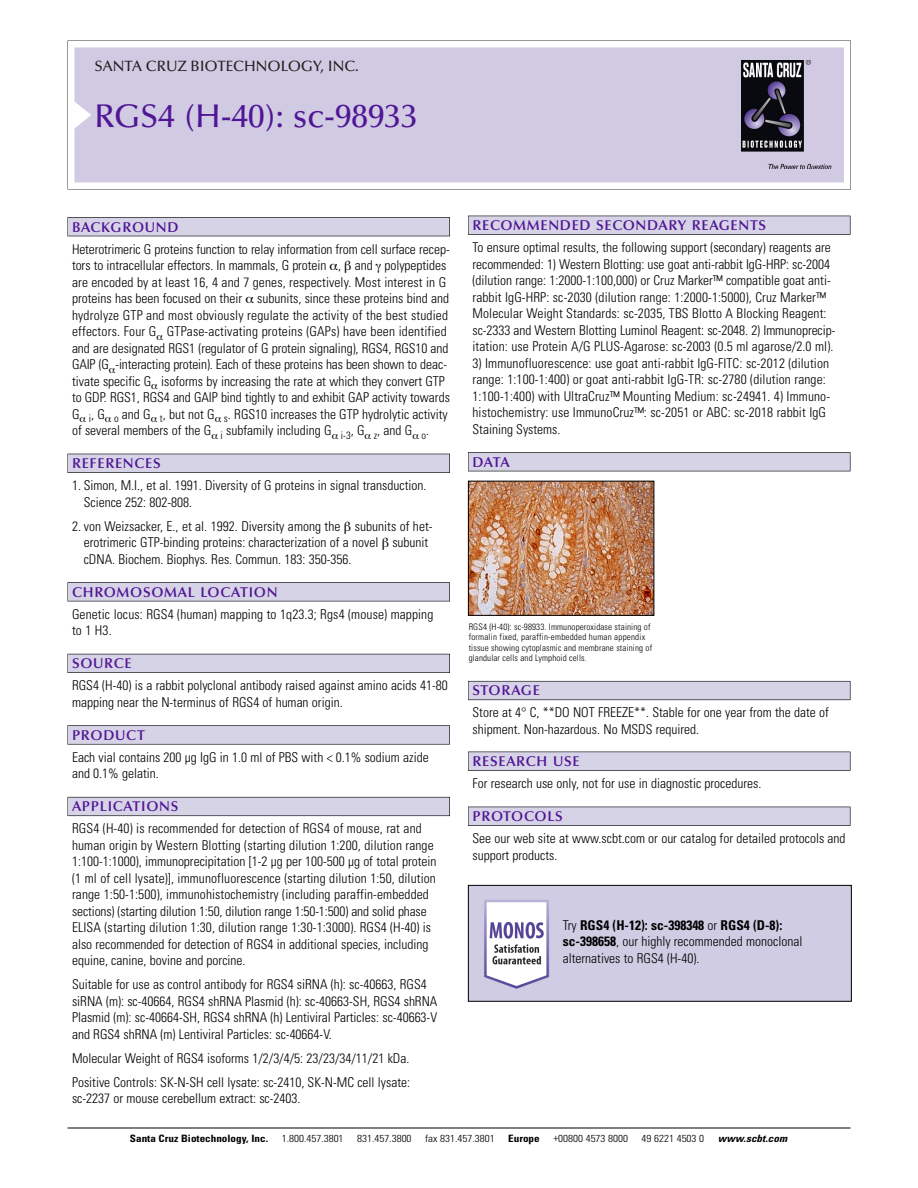
<style>
.page{position:relative;width:918px;height:1188px;background:#fff}
.page>*{position:absolute;margin:0;border:0;box-sizing:border-box;transform-origin:0 0}
.t1{font:500 33px "Optima";color:#511695}
.t2{font:500 15px "Optima";color:#231f20}
.t3{font:600 14.25px "Optima";letter-spacing:.05em;color:#511695}
.t4{font:300 condensed 13.5px/16.5px "Univers";color:#000}
.t5{font:300 condensed 10.2px "Univers";color:#000;scale:1.1 1}
.t6{font:700 condensed 10.2px "Univers";color:#000;scale:1.1 1}
.t7{font:italic 700 condensed 10.2px "Univers";letter-spacing:.005em;color:#000;scale:1.1 1}
.t8{font:300 condensed 9px/10.5px "Univers";letter-spacing:.015em;color:#000}
.s1{font-weight:700}
</style>
<div class="page">
<svg style="left:68px;top:40px;width:783px;height:149px"></svg>
<div style="left:74px;top:47px;width:770px;height:135px;background:#d1cae3"></div>
<img style="left:741px;top:60px;width:90px;height:108px">
<div style="left:68px;top:217px;width:382px;height:19px;background:#525156"></div>
<div style="left:68px;top:218px;width:381px;height:18px;background:#d7d3e7"></div>
<div style="left:68px;top:454px;width:382px;height:19px;background:#515055"></div>
<div style="left:68px;top:454px;width:381px;height:18px;background:#d7d3e7"></div>
<div style="left:68px;top:582px;width:382px;height:19px;background:#545357"></div>
<div style="left:68px;top:583px;width:381px;height:18px;background:#d7d3e7"></div>
<div style="left:68px;top:654px;width:382px;height:19px;background:#54535a"></div>
<div style="left:68px;top:654px;width:381px;height:18px;background:#d7d3e7"></div>
<svg style="left:68px;top:725px;width:382px;height:20px"></svg>
<div style="left:68px;top:726px;width:381px;height:18px;background:#d7d3e7"></div>
<div style="left:68px;top:797px;width:382px;height:19px;background:#66646e"></div>
<div style="left:68px;top:797px;width:381px;height:18px;background:#d7d3e7"></div>
<div style="left:468px;top:216px;width:382px;height:19px;background:#525155"></div>
<div style="left:468px;top:216px;width:382px;height:18px;background:#d7d3e7"></div>
<div style="left:468px;top:452px;width:382px;height:19px;background:#525155"></div>
<div style="left:468px;top:453px;width:382px;height:18px;background:#d7d3e7"></div>
<div style="left:468px;top:681px;width:382px;height:19px;background:#66646d"></div>
<div style="left:468px;top:682px;width:382px;height:18px;background:#d7d3e7"></div>
<div style="left:468px;top:752px;width:382px;height:19px;background:#545356"></div>
<div style="left:468px;top:752px;width:382px;height:18px;background:#d7d3e7"></div>
<div style="left:468px;top:807px;width:382px;height:19px;background:#525155"></div>
<div style="left:468px;top:807px;width:382px;height:18px;background:#d7d3e7"></div>
<hr style="left:68px;top:1128px;width:782px;height:1px;background:#000">
<img style="left:470px;top:483px;width:182px;height:131px">
<div style="left:468px;top:481px;width:186px;height:135px;border:1px solid #000"></div>
<img style="left:470px;top:887px;width:380px;height:113px">
<div style="left:468px;top:885px;width:384px;height:117px;border:1px solid #000"></div>
<p class="t2" style="left:94px;top:61px;width:266px">SANTA CRUZ BIOTECHNOLOGY, INC.</p>
<h1 class="t1" style="left:94px;top:103px;width:325px">RGS4 (H-40): sc-98933</h1>
<p class="t3" style="left:72px;top:221px;width:108px">BACKGROUND</p>
<p class="t4" style="left:72px;top:242px;width:379px">Heterotrimeric G proteins function to relay information from cell surface recep&shy;tors to intracellular effectors. In mammals, G protein , and polypeptides are encoded by at least 16, 4 and 7 genes, respectively. Most interest in G proteins has been focused on their subunits, since these proteins bind and hydrolyze GTP and most obviously regulate the activity of the best studied effectors. Four G GTPase-activating proteins (GAPs) have been identified and are designated RGS1 (regulator of G protein signaling), RGS4, RGS10 and GAIP (G -interacting protein). Each of these proteins has been shown to deac&shy;tivate specific G isoforms by increasing the rate at which they convert GTP to GDP. RGS1, RGS4 and GAIP bind tightly to and exhibit GAP activity towards G <sub>i</sub>, G <sub>o</sub> and G <sub>t</sub>, but not G <sub>s</sub>. RGS10 increases the GTP hydrolytic activity of several members of the G <sub>i</sub> subfamily including G <sub>i-3</sub>, G <sub>z</sub>, and G <sub>o</sub>.</p>
<p class="t3" style="left:72px;top:458px;width:90px">REFERENCES</p>
<p class="t4" style="left:84px;top:478px;width:344px;text-indent:-12px">1. Simon, M.I., et al. 1991. Diversity of G proteins in signal transduction.<br>Science 252: 802-808.</p>
<p class="t4" style="left:84px;top:519px;width:350px;text-indent:-12px">2. von Weizsacker, E., et al. 1992. Diversity among the subunits of het&shy;erotrimeric GTP-binding proteins: characterization of a novel subunit cDNA. Biochem. Biophys. Res. Commun. 183: 350-356.</p>
<p class="t3" style="left:72px;top:586px;width:207px">CHROMOSOMAL LOCATION</p>
<p class="t4" style="left:72px;top:607px;width:363px">Genetic locus: RGS4 (human) mapping to 1q23.3; Rgs4 (mouse) mapping to 1 H3.</p>
<p class="t3" style="left:72px;top:658px;width:61px">SOURCE</p>
<p class="t4" style="left:72px;top:678px;width:377px">RGS4 (H-40) is a rabbit polyclonal antibody raised against amino acids 41-80 mapping near the N-terminus of RGS4 of human origin.</p>
<p class="t3" style="left:72px;top:729px;width:74px">PRODUCT</p>
<p class="t4" style="left:72px;top:750px;width:358px">Each vial contains 200 µg IgG in 1.0 ml of PBS with &lt; 0.1% sodium azide and 0.1% gelatin.</p>
<p class="t3" style="left:72px;top:801px;width:108px">APPLICATIONS</p>
<p class="t4" style="left:72px;top:821px;width:366px">RGS4 (H-40) is recommended for detection of RGS4 of mouse, rat and human origin by Western Blotting (starting dilution 1:200, dilution range 1:100-1:1000), immunoprecipitation [1-2 µg per 100-500 µg of total protein (1 ml of cell lysate)], immunofluorescence (starting dilution 1:50, dilution range 1:50-1:500), immunohistochemistry (including paraffin-embedded sections) (starting dilution 1:50, dilution range 1:50-1:500) and solid phase ELISA (starting dilution 1:30, dilution range 1:30-1:3000). RGS4 (H-40) is also recommended for detection of RGS4 in additional species, including equine, canine, bovine and porcine.</p>
<p class="t4" style="left:72px;top:977px;width:367px">Suitable for use as control antibody for RGS4 siRNA (h): sc-40663, RGS4 siRNA (m): sc-40664, RGS4 shRNA Plasmid (h): sc-40663-SH, RGS4 shRNA Plasmid (m): sc-40664-SH, RGS4 shRNA (h) Lentiviral Particles: sc-40663-V and RGS4 shRNA (m) Lentiviral Particles: sc-40664-V.</p>
<p class="t4" style="left:72px;top:1047px;width:340px;line-height:24px">Molecular Weight of RGS4 isoforms 1/2/3/4/5: 23/23/34/11/21 kDa.<br>Positive Controls: SK-N-SH cell lysate: sc-2410, SK-N-MC cell lysate:</p>
<p class="t4" style="left:72px;top:1091px;width:230px">sc-2237 or mouse cerebellum extract: sc-2403.</p>
<p class="t3" style="left:473px;top:219px;width:295px">RECOMMENDED SECONDARY REAGENTS</p>
<p class="t4" style="left:473px;top:240px;width:364px">To ensure optimal results, the following support (secondary) reagents are recommended: 1) Western Blotting: use goat anti-rabbit IgG-HRP: sc-2004 (dilution range: 1:2000-1:100,000) or Cruz Marker™ compatible goat anti&shy;rabbit IgG-HRP: sc-2030 (dilution range: 1:2000-1:5000), Cruz Marker™ Molecular Weight Standards: sc-2035, TBS Blotto A Blocking Reagent: sc-2333 and Western Blotting Luminol Reagent: sc-2048. 2) Immunoprecip&shy;itation: use Protein A/G PLUS-Agarose: sc-2003 (0.5 ml agarose/2.0 ml).</p>
<p class="t4" style="left:473px;top:356px;width:359px">3) Immunofluorescence: use goat anti-rabbit IgG-FITC: sc-2012 (dilution range: 1:100-1:400) or goat anti-rabbit IgG-TR: sc-2780 (dilution range:<br>1:100-1:400) with UltraCruz™ Mounting Medium: sc-24941. 4) Immuno&shy;histochemistry: use ImmunoCruz™: sc-2051 or ABC: sc-2018 rabbit IgG Staining Systems.</p>
<p class="t3" style="left:473px;top:456px;width:39px">DATA</p>
<p class="t8" style="left:469px;top:622px;width:185px">RGS4 (H-40): sc-98933. Immunoperoxidase staining of formalin fixed, paraffin-embedded human appendix tissue showing cytoplasmic and membrane staining of glandular cells and Lymphoid cells.</p>
<p class="t3" style="left:473px;top:685px;width:69px">STORAGE</p>
<p class="t4" style="left:473px;top:706px;width:358px">Store at 4° C, **DO NOT FREEZE**. Stable for one year from the date of shipment. Non-hazardous. No MSDS required.</p>
<p class="t3" style="left:473px;top:755px;width:109px">RESEARCH USE</p>
<p class="t4" style="left:473px;top:776px;width:290px">For research use only, not for use in diagnostic procedures.</p>
<p class="t3" style="left:473px;top:810px;width:92px">PROTOCOLS</p>
<p class="t4" style="left:473px;top:831px;width:375px">See our web site at www.scbt.com or our catalog for detailed protocols and support products.</p>
<p class="t4" style="left:563px;top:918px;width:241px">Try <span class="s1">RGS4 (H-12): sc-398348</span> or <span class="s1">RGS4 (D-8): sc-398658</span>, our highly recommended monoclonal alternatives to RGS4 (H-40).</p>
<p class="t6" style="left:130px;top:1135px;width:127px">Santa Cruz Biotechnology, Inc.</p>
<p class="t5" style="left:282px;top:1135px;width:58px">1.800.457.3801</p>
<p class="t5" style="left:357px;top:1135px;width:51px">831.457.3800</p>
<p class="t5" style="left:425px;top:1135px;width:65px">fax 831.457.3801</p>
<p class="t6" style="left:508px;top:1135px;width:30px">Europe</p>
<p class="t5" style="left:553px;top:1135px;width:69px">+00800 4573 8000</p>
<p class="t5" style="left:642px;top:1135px;width:58px">49 6221 4503 0</p>
<p class="t7" style="left:718px;top:1135px;width:64px">www.scbt.com</p>
</div>
